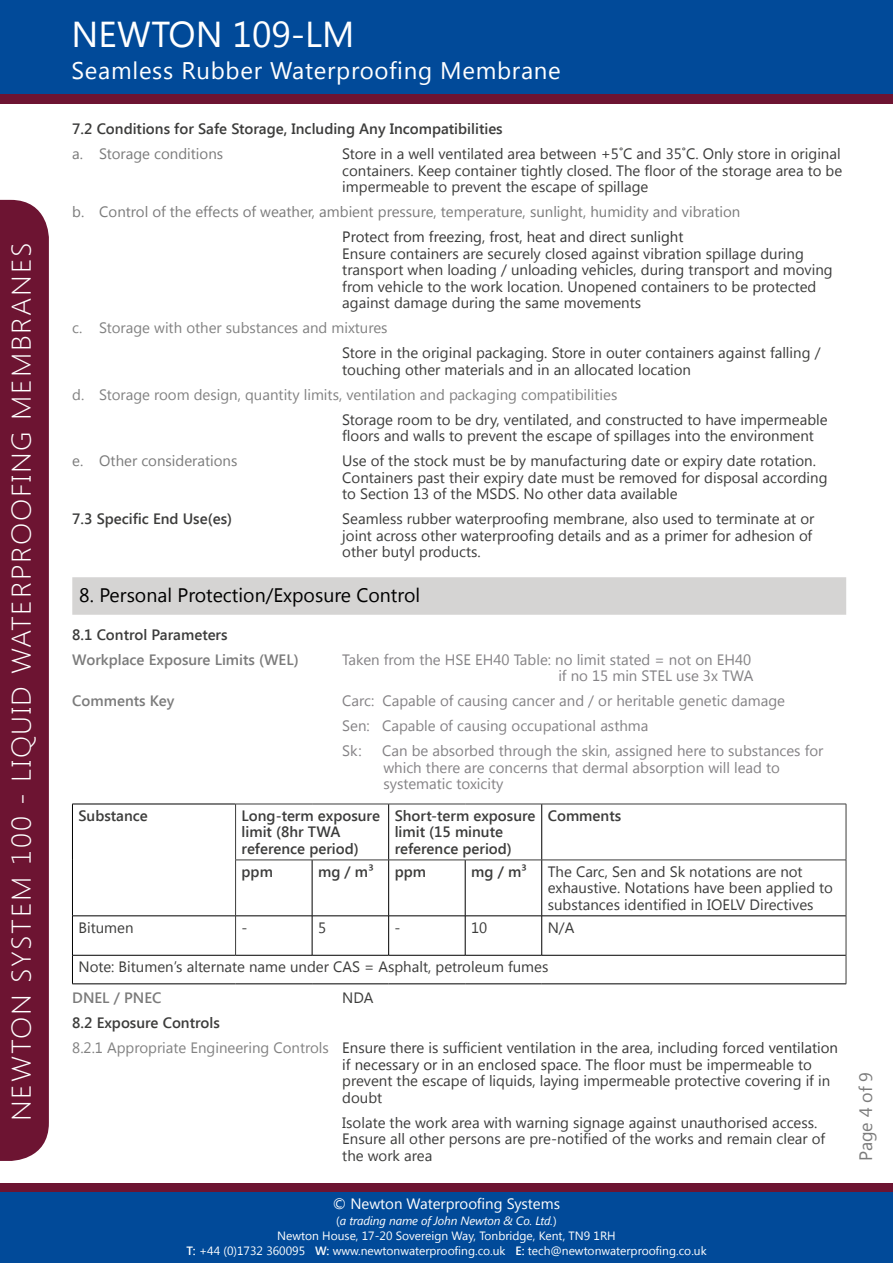
<style>
.page{position:relative;width:893px;height:1263px;background:#fff}
.page>*{position:absolute;margin:0;border:0;box-sizing:border-box;transform-origin:0 0}
.t1{font:36px "Segoe UI";color:#fff}
.t2{font:300 27px "Segoe UI";letter-spacing:.06em;color:#fff;scale:1.08 1}
.t3{font:24px "Segoe UI";letter-spacing:.03em;color:#fff}
.t4{font:19.5px "Segoe UI";color:#000}
.t5{font:18px "Segoe UI";letter-spacing:-.01em;color:#7b7b7b}
.t6{font:15px/16.5px "Segoe UI";color:#3c3c3b}
.t7{font:15px/16.5px "Segoe UI";color:#848285}
.t8{font:600 15px/16.5px "Segoe UI";color:#3c3c3b}
.t9{font:15px "Segoe UI";color:#7b7b7b}
.t10{font:15px "Segoe UI";color:#828282}
.t11{font:600 15px "Segoe UI";color:#7b7b7b}
.t12{font:15px "Segoe UI";color:#353535}
.t13{font:15px "Segoe UI";color:#fff}
.t14{font:12px/15.6px "Segoe UI";color:#fff;text-align:center}
.s1{font-weight:600}
.s2{color:#828282}
.s3{color:#353535}
.s4{font-style:italic}
</style>
<div class="page">
<div style="left:0;top:200px;width:49px;height:961px;background:#6d1432"></div>
<div style="left:0;top:1191px;width:893px;height:72px;background:#014a99"></div>
<div style="left:0;top:1183px;width:893px;height:8px;background:#6d1432"></div>
<div style="left:0;top:0;width:893px;height:94px;background:#014a99"></div>
<div style="left:0;top:94px;width:893px;height:9px;background:#6d1432"></div>
<div style="left:72px;top:577px;width:774px;height:38px;background:#d5d4d3"></div>
<hr style="left:72px;top:804px;width:163px;height:1px;background:#000">
<hr style="left:72px;top:804px;width:1px;height:56px;background:#000">
<hr style="left:388px;top:804px;width:1px;height:56px;background:#000">
<hr style="left:541px;top:804px;width:1px;height:56px;background:#000">
<hr style="left:72px;top:860px;width:1px;height:56px;background:#000">
<hr style="left:312px;top:860px;width:1px;height:56px;background:#000">
<hr style="left:388px;top:860px;width:1px;height:56px;background:#000">
<hr style="left:465px;top:860px;width:1px;height:56px;background:#000">
<hr style="left:541px;top:860px;width:1px;height:56px;background:#000">
<hr style="left:72px;top:915px;width:163px;height:1px;background:#000">
<hr style="left:72px;top:916px;width:1px;height:39px;background:#000">
<hr style="left:236px;top:915px;width:76px;height:1px;background:#000">
<hr style="left:312px;top:915px;width:77px;height:1px;background:#000">
<hr style="left:312px;top:916px;width:1px;height:39px;background:#000">
<hr style="left:389px;top:915px;width:76px;height:1px;background:#000">
<hr style="left:388px;top:916px;width:1px;height:39px;background:#000">
<hr style="left:465px;top:915px;width:77px;height:1px;background:#000">
<hr style="left:465px;top:916px;width:1px;height:39px;background:#000">
<hr style="left:542px;top:915px;width:304px;height:1px;background:#000">
<hr style="left:541px;top:916px;width:1px;height:39px;background:#000">
<hr style="left:72px;top:955px;width:164px;height:1px;background:#000">
<svg style="left:72px;top:955px;width:1px;height:28px"></svg>
<hr style="left:236px;top:955px;width:76px;height:1px;background:#000">
<hr style="left:312px;top:955px;width:77px;height:1px;background:#000">
<hr style="left:389px;top:955px;width:76px;height:1px;background:#000">
<hr style="left:465px;top:955px;width:77px;height:1px;background:#000">
<hr style="left:542px;top:955px;width:304px;height:1px;background:#000">
<hr style="left:72px;top:983px;width:164px;height:1px;background:#000">
<hr style="left:236px;top:983px;width:76px;height:1px;background:#000">
<hr style="left:312px;top:983px;width:77px;height:1px;background:#000">
<hr style="left:389px;top:983px;width:76px;height:1px;background:#000">
<hr style="left:465px;top:983px;width:77px;height:1px;background:#000">
<hr style="left:542px;top:983px;width:304px;height:1px;background:#000">
<hr style="left:235px;top:860px;width:1px;height:56px;background:#3c3c3b">
<hr style="left:846px;top:860px;width:1px;height:56px;background:#3c3c3b">
<hr style="left:235px;top:916px;width:1px;height:39px;background:#3c3c3b">
<hr style="left:846px;top:916px;width:1px;height:39px;background:#3c3c3b">
<svg style="left:846px;top:955px;width:1px;height:29px"></svg>
<hr style="left:235px;top:804px;width:77px;height:1px;background:#3c3c3b">
<hr style="left:235px;top:804px;width:1px;height:56px;background:#3c3c3b">
<hr style="left:312px;top:804px;width:77px;height:1px;background:#3c3c3b">
<hr style="left:389px;top:804px;width:76px;height:1px;background:#3c3c3b">
<hr style="left:465px;top:804px;width:77px;height:1px;background:#3c3c3b">
<hr style="left:542px;top:804px;width:304px;height:1px;background:#3c3c3b">
<hr style="left:846px;top:804px;width:1px;height:56px;background:#3c3c3b">
<hr style="left:235px;top:860px;width:77px;height:1px;background:#3c3c3b">
<hr style="left:312px;top:860px;width:77px;height:1px;background:#3c3c3b">
<hr style="left:389px;top:860px;width:76px;height:1px;background:#3c3c3b">
<hr style="left:465px;top:860px;width:77px;height:1px;background:#3c3c3b">
<hr style="left:542px;top:860px;width:304px;height:1px;background:#3c3c3b">
<h2 class="t2" style="left:3px;top:1121px;width:815px;rotate:-90deg">NEWTON SYSTEM 100 - LIQUID WATERPROOFING MEMBRANES</h2>
<h1 class="t1" style="left:71px;top:9px;width:285px">NEWTON 109-LM</h1>
<h3 class="t3" style="left:71px;top:54px;width:491px">Seamless Rubber Waterproofing Membrane</h3>
<p class="t8" style="left:72px;top:120px;width:432px">7.2 Conditions for Safe Storage, Including Any Incompatibilities</p>
<p class="t9" style="left:72px;top:143px;width:152px">a. Storage conditions</p>
<p class="t6" style="left:342px;top:145px;width:501px;text-align:justify">Store in a well ventilated area between +5˚C and 35˚C. Only store in original containers. Keep container tightly closed. The floor of the storage area to be impermeable to prevent the escape of spillage</p>
<p class="t9" style="left:72px;top:202px;width:670px">b. Control of the effects of weather, ambient pressure, temperature, sunlight, humidity and vibration</p>
<p class="t12" style="left:342px;top:227px;width:343px">Protect from freezing, frost, heat and direct sunlight</p>
<p class="t6" style="left:342px;top:245px;width:492px">Ensure containers are securely closed against vibration spillage during transport when loading / unloading vehicles, during transport and moving from vehicle to the work location. Unopened containers to be protected against damage during the same movements</p>
<p class="t10" style="left:72px;top:318px;width:317px">c. Storage with other substances and mixtures</p>
<p class="t6" style="left:342px;top:344px;width:480px">Store in the original packaging. Store in outer containers against falling / touching other materials and in an allocated location</p>
<p class="t10" style="left:72px;top:384px;width:547px">d. Storage room design, quantity limits, ventilation and packaging compatibilities</p>
<p class="t6" style="left:342px;top:411px;width:487px">Storage room to be dry, ventilated, and constructed to have impermeable floors and walls to prevent the escape of spillages into the environment</p>
<p class="t9" style="left:72px;top:451px;width:167px">e. Other considerations</p>
<p class="t6" style="left:342px;top:452px;width:487px">Use of the stock must be by manufacturing date or expiry date rotation.<br>Containers past their expiry date must be removed for disposal according to Section 13 of the MSDS. No other data available</p>
<p class="t8" style="left:72px;top:510px;width:161px">7.3 Specific End Use(es)</p>
<p class="t6" style="left:342px;top:510px;width:474px">Seamless rubber waterproofing membrane, also used to terminate at or joint across other waterproofing details and as a primer for adhesion of other butyl products.</p>
<h3 class="t4" style="left:79px;top:581px;width:342px">8. Personal Protection/Exposure Control</h3>
<p class="t8" style="left:72px;top:625px;width:157px">8.1 Control Parameters</p>
<p class="t11" style="left:72px;top:649px;width:228px">Workplace Exposure Limits (WEL)</p>
<p class="t7" style="left:342px;top:650px;width:413px;text-align:right">Taken from the HSE EH40 Table: no limit stated = not on EH40 if no 15 min STEL use 3x TWA</p>
<p class="t11" style="left:72px;top:690px;width:104px">Comments Key</p>
<p class="t7" style="left:342px;top:688px;width:444px;line-height:25px">Carc: Capable of causing cancer and / or heritable genetic damage<br>Sen: Capable of causing occupational asthma<br>Sk:</p>
<p class="t7" style="left:382px;top:742px;width:443px">Can be absorbed through the skin, assigned here to substances for which there are concerns that dermal absorption will lead to systematic toxicity</p>
<p class="t8" style="left:78px;top:807px;width:71px">Substance</p>
<p class="t8" style="left:242px;top:807px;width:140px">Long-term exposure limit (8hr TWA reference period)</p>
<p class="t8" style="left:395px;top:807px;width:142px">Short-term exposure limit (15 minute reference period)</p>
<p class="t8" style="left:548px;top:807px;width:75px">Comments</p>
<p class="t8" style="left:242px;top:862px;width:33px">ppm</p>
<p class="t8" style="left:318px;top:862px;width:57px">mg / m³</p>
<p class="t8" style="left:395px;top:862px;width:33px">ppm</p>
<p class="t8" style="left:471px;top:862px;width:57px">mg / m³</p>
<p class="t6" style="left:548px;top:862px;width:287px">The Carc, Sen and Sk notations are not exhaustive. Notations have been applied to substances identified in IOELV Directives</p>
<p class="t6" style="left:78px;top:918px;width:57px">Bitumen</p>
<p class="t6" style="left:242px;top:918px;width:7px">-</p>
<p class="t6" style="left:318px;top:918px;width:10px">5</p>
<p class="t6" style="left:395px;top:918px;width:7px">-</p>
<p class="t6" style="left:471px;top:918px;width:18px">10</p>
<p class="t6" style="left:548px;top:918px;width:28px">N/A</p>
<p class="t6" style="left:78px;top:958px;width:471px">Note: Bitumen’s alternate name under CAS = Asphalt, petroleum fumes</p>
<p class="t11" style="left:72px;top:987px;width:91px">DNEL / PNEC</p>
<p class="t6" style="left:342px;top:989px;width:33px">NDA</p>
<p class="t6" style="left:72px;top:1009px;width:767px;line-height:25px"><span class="s1">8.2 Exposure Controls<br></span><span class="s2">8.2.1 Appropriate Engineering Controls</span> Ensure there is sufficient ventilation in the area, including forced <span class="s3">ventilation</span></p>
<p class="t6" style="left:342px;top:1055px;width:489px"><span class="s3">if necessary or in an enclosed space.</span> The floor must be impermeable to prevent the escape of liquids, laying impermeable protective covering if in doubt</p>
<p class="t6" style="left:342px;top:1113px;width:484px">Isolate the work area with warning signage against unauthorised access.<br>Ensure all other persons are pre-notified of the works and remain clear of the work area</p>
<p class="t13" style="left:333px;top:1193px;width:229px">© Newton Waterproofing Systems</p>
<p class="t14" style="left:277px;top:1212px;width:340px">(<span class="s4">a trading name of John Newton &amp; Co. Ltd.</span>)<br>Newton House, 17-20 Sovereign Way, Tonbridge, Kent, TN9 1RH</p>
<p class="t14" style="left:186px;top:1242px;width:522px"><span class="s1">T:</span> +44 (0)1732 360095 <span class="s1">W:</span> www.newtonwaterproofing.co.uk <span class="s1">E:</span> tech@newtonwaterproofing.co.uk</p>
<p class="t5" style="left:853px;top:1161px;width:90px;rotate:-90deg">Page 4 of 9</p>
</div>
